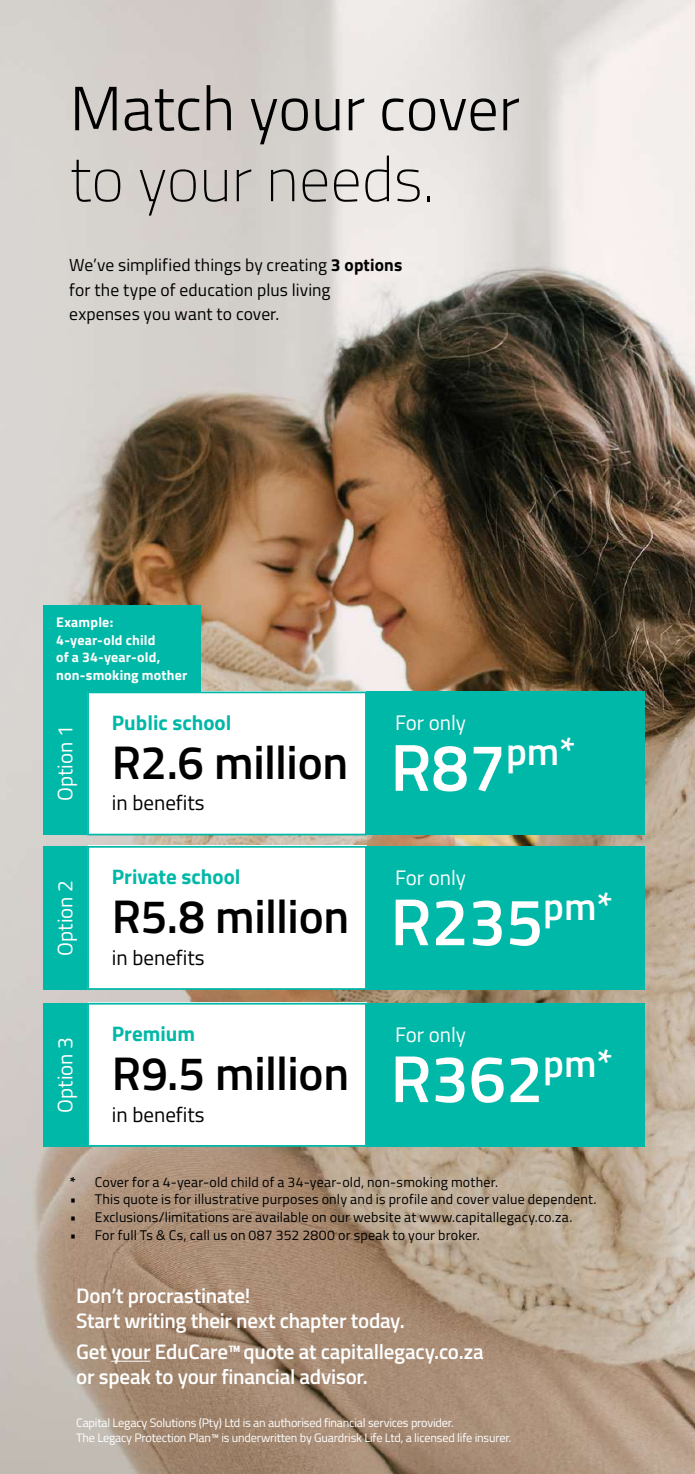
<style>
.page{position:relative;width:695px;height:1474px;background:#fff}
.page>*{position:absolute;margin:0;border:0;box-sizing:border-box;transform-origin:0 0}
.t1{font:600 66.5px "Titillium Web";color:#fff}
.t2{font:300 62.48px "Titillium Web";color:#000}
.t3{font:200 62.48px "Titillium Web";color:#000}
.t4{font:600 47.25px "Titillium Web";letter-spacing:-.01em;color:#000}
.t5{font:600 21px/24.5px "Titillium Web";letter-spacing:-.01em;color:#fff}
.t6{font:21px "Titillium Web";color:#fff}
.t7{font:700 21px "Titillium Web";color:#00b8a7}
.t8{font:21px "Titillium Web";color:#000}
.t9{font:17.5px/24.5px "Titillium Web";letter-spacing:.005em;color:#000}
.t10{font:14px "Titillium Web";letter-spacing:.015em;color:#000}
.t11{font:700 14px/17.5px "Titillium Web";letter-spacing:.015em;color:#fff}
.t12{font:12.25px/15.8px "Titillium Web";letter-spacing:-.015em;color:#fff}
.s1{font-weight:700}
</style>
<div class="page">
<img style="left:0;top:0;width:694px;height:1473px">
<div style="left:88px;top:691px;width:279px;height:143px;background:#fff"></div>
<div style="left:366px;top:691px;width:278px;height:144px;background:#00b8a7"></div>
<div style="left:87px;top:691px;width:280px;height:144px;border:2px solid #00b8a7"></div>
<div style="left:88px;top:846px;width:279px;height:143px;background:#fff"></div>
<div style="left:366px;top:846px;width:278px;height:143px;background:#00b8a7"></div>
<div style="left:87px;top:846px;width:280px;height:143px;border:2px solid #00b8a7"></div>
<div style="left:88px;top:1002px;width:279px;height:143px;background:#fff"></div>
<div style="left:366px;top:1002px;width:278px;height:144px;background:#00b8a7"></div>
<div style="left:87px;top:1002px;width:280px;height:144px;border:2px solid #00b8a7"></div>
<div style="left:43px;top:691px;width:44px;height:144px;background:#00b8a7"></div>
<div style="left:43px;top:846px;width:44px;height:143px;background:#00b8a7"></div>
<div style="left:43px;top:1002px;width:44px;height:144px;background:#00b8a7"></div>
<hr style="left:111px;top:1360px;width:39px;height:1px;background:#fff">
<div style="left:43px;top:605px;width:158px;height:86px;background:#00b8a7"></div>
<h2 class="t2" style="left:70px;top:63px;width:451px">Match your cover</h2>
<h2 class="t3" style="left:70px;top:135px;width:366px">to your needs.</h2>
<p class="t9" style="left:69px;top:252px;width:334px">We’ve simplified things by creating <span class="s1">3 options </span>for the type of education plus living expenses you want to cover.</p>
<p class="t11" style="left:56px;top:612px;width:133px">Example:<br>4-year-old child<br>of a 34-year-old, non-smoking mother</p>
<h3 class="t6" style="left:50px;top:801px;width:77px;rotate:-90deg">Option 1</h3>
<h3 class="t6" style="left:50px;top:955px;width:77px;rotate:-90deg">Option 2</h3>
<h3 class="t6" style="left:50px;top:1112px;width:77px;rotate:-90deg">Option 3</h3>
<h3 class="t7" style="left:112px;top:706px;width:121px">Public school</h3>
<h3 class="t4" style="left:112px;top:727px;width:238px">R2.6 million</h3>
<h3 class="t8" style="left:112px;top:787px;width:94px">in benefits</h3>
<h3 class="t7" style="left:112px;top:861px;width:130px">Private school</h3>
<h3 class="t4" style="left:112px;top:881px;width:239px">R5.8 million</h3>
<h3 class="t8" style="left:112px;top:942px;width:94px">in benefits</h3>
<h3 class="t7" style="left:112px;top:1017px;width:85px">Premium</h3>
<h3 class="t4" style="left:112px;top:1038px;width:239px">R9.5 million</h3>
<h3 class="t8" style="left:112px;top:1098px;width:94px">in benefits</h3>
<h3 class="t6" style="left:395px;top:707px;width:73px">For only</h3>
<h1 class="t1" style="left:390px;top:717px;width:187px">R87<sup>pm*</sup></h1>
<h3 class="t6" style="left:395px;top:861px;width:73px">For only</h3>
<h1 class="t1" style="left:390px;top:872px;width:224px">R235<sup>pm*</sup></h1>
<h3 class="t6" style="left:395px;top:1018px;width:73px">For only</h3>
<h1 class="t1" style="left:390px;top:1028px;width:224px">R362<sup>pm*</sup></h1>
<p class="t10" style="left:70px;top:1171px;width:429px"><span class="s1">*</span> Cover for a 4-year-old child of a 34-year-old, non-smoking mother.</p>
<p class="t10" style="left:70px;top:1189px;width:528px">• This quote is for illustrative purposes only and is profile and cover value dependent.</p>
<p class="t10" style="left:70px;top:1206px;width:504px">• Exclusions/limitations are available on our website at www.capitallegacy.co.za.</p>
<p class="t10" style="left:70px;top:1224px;width:411px">• For full Ts &amp; Cs, call us on 087 352 2800 or speak to your broker.</p>
<h3 class="t5" style="left:76px;top:1282px;width:330px">Don’t procrastinate!<br>Start writing their next chapter today.</h3>
<h3 class="t5" style="left:76px;top:1338px;width:409px">Get your EduCare™quote at capitallegacy.co.za or speak to your financial advisor.</h3>
<p class="t12" style="left:76px;top:1413px;width:436px">Capital Legacy Solutions (Pty) Ltd is an authorised financial services provider.<br>The Legacy Protection Plan™ is underwritten by Guardrisk Life Ltd, a licensed life insurer.</p>
</div>
